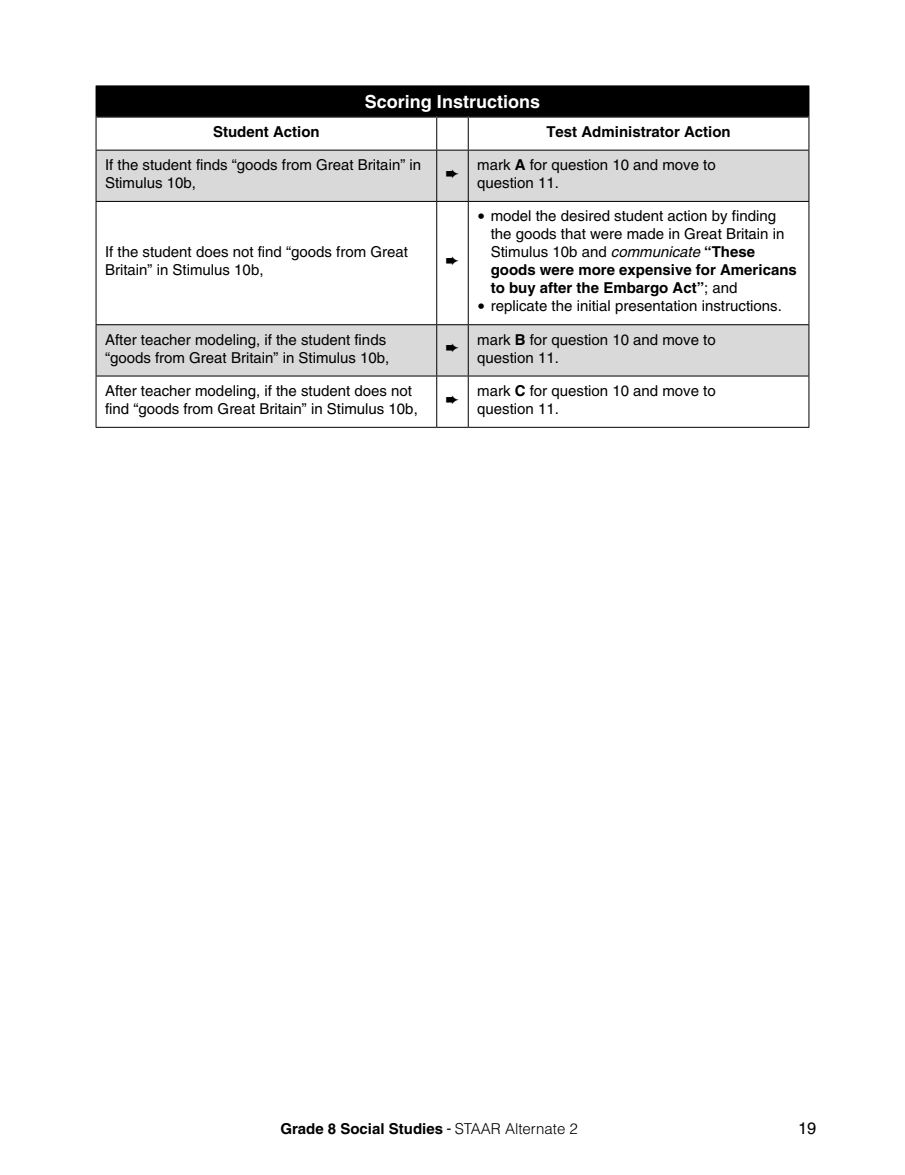
<style>
.page{position:relative;width:905px;height:1175px;background:#fff}
.page>*{position:absolute;margin:0;border:0;box-sizing:border-box;transform-origin:0 0}
.t1{font:700 18px "Helvetica LT Pro";color:#fff}
.t2{font:16.5px "Helvetica LT Pro";color:#000}
.t3{font:15px/18px "Helvetica LT Pro";color:#000}
.t4{font:700 15px "Helvetica LT Pro";color:#000}
.s1{font-weight:700}
.s2{font-family:"Verdana Pro"}
.s3{font-style:italic}
.s4{font-weight:400;font-stretch:condensed}
.s5{font-weight:300}
</style>
<div class="page">
<div style="left:96px;top:86px;width:712px;height:31px;background:#000"></div>
<div style="left:96px;top:150px;width:340px;height:51px;background:#d9d9d9"></div>
<div style="left:436px;top:150px;width:32px;height:51px;background:#d9d9d9"></div>
<div style="left:468px;top:150px;width:340px;height:51px;background:#d9d9d9"></div>
<div style="left:96px;top:325px;width:340px;height:51px;background:#d9d9d9"></div>
<div style="left:436px;top:325px;width:32px;height:51px;background:#d9d9d9"></div>
<div style="left:468px;top:325px;width:340px;height:51px;background:#d9d9d9"></div>
<hr style="left:808px;top:86px;width:1px;height:31px;background:#000">
<hr style="left:96px;top:117px;width:1px;height:33px;background:#000">
<hr style="left:436px;top:118px;width:1px;height:32px;background:#000">
<hr style="left:468px;top:118px;width:1px;height:32px;background:#000">
<hr style="left:808px;top:117px;width:1px;height:33px;background:#000">
<hr style="left:96px;top:150px;width:340px;height:1px;background:#000">
<hr style="left:96px;top:150px;width:1px;height:51px;background:#000">
<hr style="left:436px;top:150px;width:32px;height:1px;background:#000">
<hr style="left:436px;top:150px;width:1px;height:51px;background:#000">
<hr style="left:468px;top:150px;width:341px;height:1px;background:#000">
<hr style="left:468px;top:150px;width:1px;height:51px;background:#000">
<hr style="left:808px;top:150px;width:1px;height:51px;background:#000">
<hr style="left:96px;top:201px;width:340px;height:1px;background:#000">
<hr style="left:96px;top:202px;width:1px;height:122px;background:#000">
<hr style="left:436px;top:201px;width:32px;height:1px;background:#000">
<hr style="left:436px;top:202px;width:1px;height:122px;background:#000">
<hr style="left:468px;top:201px;width:341px;height:1px;background:#000">
<hr style="left:468px;top:202px;width:1px;height:122px;background:#000">
<hr style="left:808px;top:202px;width:1px;height:122px;background:#000">
<hr style="left:96px;top:324px;width:340px;height:1px;background:#000">
<hr style="left:96px;top:325px;width:1px;height:51px;background:#000">
<hr style="left:436px;top:324px;width:32px;height:1px;background:#000">
<hr style="left:436px;top:325px;width:1px;height:51px;background:#000">
<hr style="left:468px;top:324px;width:341px;height:1px;background:#000">
<hr style="left:468px;top:325px;width:1px;height:51px;background:#000">
<hr style="left:808px;top:325px;width:1px;height:51px;background:#000">
<hr style="left:96px;top:376px;width:340px;height:1px;background:#000">
<hr style="left:96px;top:376px;width:1px;height:51px;background:#000">
<hr style="left:436px;top:376px;width:32px;height:1px;background:#000">
<hr style="left:436px;top:376px;width:1px;height:51px;background:#000">
<hr style="left:468px;top:376px;width:341px;height:1px;background:#000">
<hr style="left:468px;top:376px;width:1px;height:51px;background:#000">
<hr style="left:808px;top:376px;width:1px;height:51px;background:#000">
<hr style="left:96px;top:427px;width:340px;height:1px;background:#000">
<hr style="left:436px;top:427px;width:32px;height:1px;background:#000">
<hr style="left:468px;top:427px;width:341px;height:1px;background:#000">
<hr style="left:96px;top:116px;width:340px;height:2px;background:#000">
<hr style="left:436px;top:116px;width:32px;height:2px;background:#000">
<hr style="left:468px;top:116px;width:340px;height:2px;background:#000">
<h5 class="t1" style="left:365px;top:90px;width:177px">Scoring Instructions</h5>
<p class="t4" style="left:213px;top:122px;width:108px">Student Action</p>
<p class="t4" style="left:546px;top:122px;width:186px">Test Administrator Action</p>
<p class="t3" style="left:105px;top:156px;width:317px">If the student finds “goods from Great Britain” in<br>Stimulus 10b,</p>
<p class="t3" style="left:477px;top:156px;width:240px">mark <span class="s1">A</span> for question 10 and move to question 11.</p>
<p class="t3" style="left:105px;top:243px;width:304px">If the student does not find “goods from Great<br>Britain” in Stimulus 10b,</p>
<p class="t3" style="left:490px;top:207px;width:307px;text-indent:-14px"><span class="s2">•</span> model the desired student action by finding the goods that were made in Great Britain in Stimulus 10b and <span class="s3">communicate</span> <span class="s1">“These goods were more expensive for Americans to buy after the Embargo Act”</span>; and</p>
<p class="t3" style="left:477px;top:297px;width:306px"><span class="s2">•</span> replicate the initial presentation instructions.</p>
<p class="t3" style="left:105px;top:330px;width:286px">After teacher modeling, if the student finds “goods from Great Britain” in Stimulus 10b,</p>
<p class="t3" style="left:477px;top:330px;width:240px">mark <span class="s1">B</span> for question 10 and move to question 11.</p>
<p class="t3" style="left:105px;top:381px;width:314px">After teacher modeling, if the student does not find “goods from Great Britain” in Stimulus 10b,</p>
<p class="t3" style="left:477px;top:381px;width:240px">mark <span class="s1">C</span> for question 10 and move to question 11.</p>
<p class="t4" style="left:280px;top:1119px;width:299px">Grade 8 Social Studies <span class="s4">-</span> <span class="s5">STAAR Alternate 2</span></p>
<p class="t2" style="left:798px;top:1118px;width:20px">19</p>
</div>
